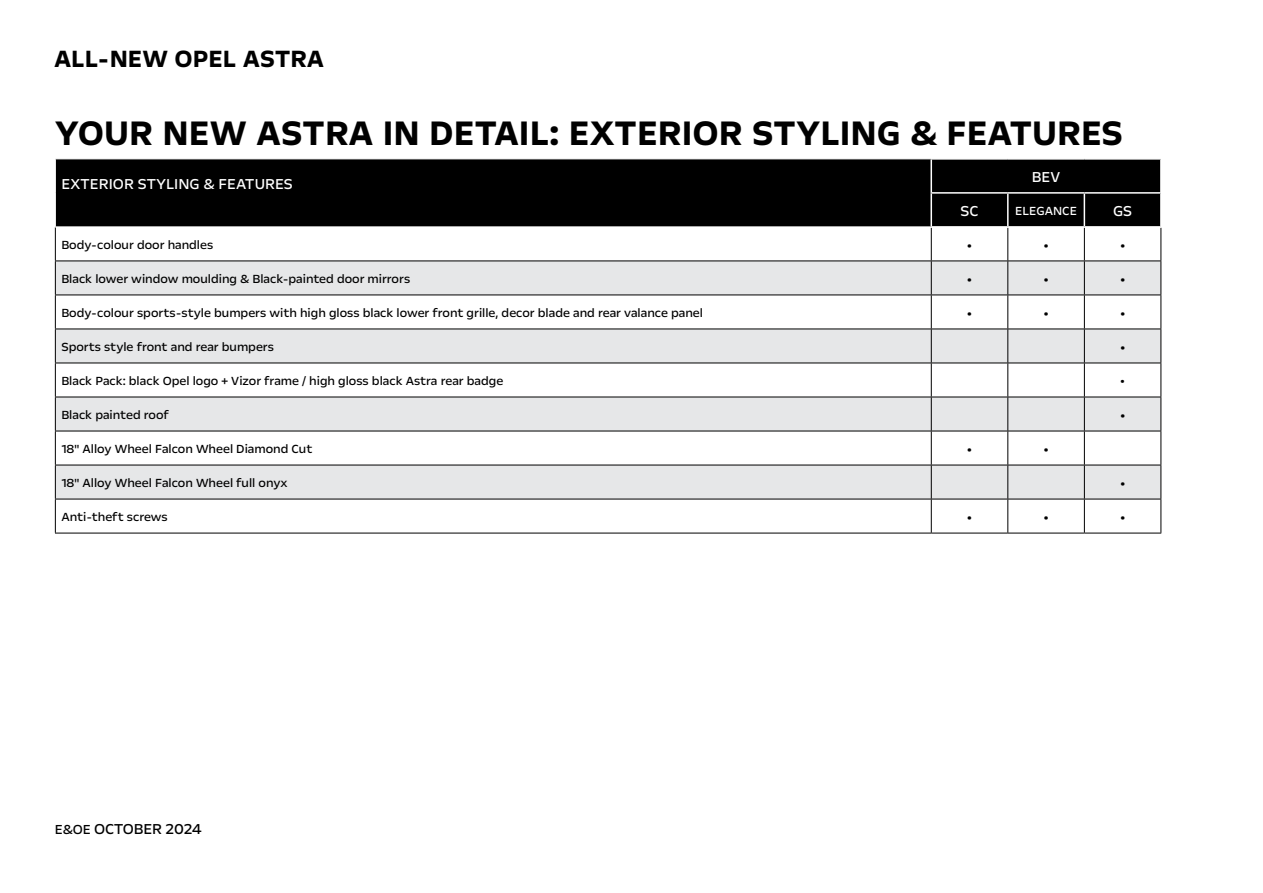
<style>
.page{position:relative;width:1263px;height:893px;background:#fff}
.page>*{position:absolute;margin:0;border:0;box-sizing:border-box;transform-origin:0 0}
.t1{font:700 39px "Opel Next";color:#000}
.t2{font:700 27px "Opel Next";color:#000}
.t3{font:18px "Opel Next";color:#000}
.t4{font:16.5px "Opel Next";color:#fff}
.t5{font:16.5px "Opel Next";letter-spacing:-.01em;color:#000}
.t6{font:13.5px "Opel Next";color:#000}
.t7{font:13.5px "Opel Next";color:#fff}
.s1{font-size:15px}
</style>
<div class="page">
<div style="left:56px;top:159px;width:1104px;height:68px;background:#000"></div>
<svg style="left:56px;top:228px;width:1104px;height:33px"></svg>
<svg style="left:56px;top:262px;width:1104px;height:237px;fill:#e6e7e8"></svg>
<svg style="left:56px;top:500px;width:1104px;height:33px"></svg>
<hr style="left:55px;top:227px;width:1px;height:34px;background:#000">
<hr style="left:931px;top:228px;width:1px;height:33px;background:#000">
<hr style="left:1007px;top:228px;width:1px;height:33px;background:#000">
<hr style="left:1084px;top:228px;width:1px;height:33px;background:#000">
<hr style="left:1160px;top:228px;width:1px;height:33px;background:#000">
<hr style="left:55px;top:261px;width:876px;height:1px;background:#000">
<hr style="left:55px;top:261px;width:1px;height:34px;background:#000">
<hr style="left:931px;top:261px;width:77px;height:1px;background:#000">
<hr style="left:931px;top:261px;width:1px;height:34px;background:#000">
<hr style="left:1008px;top:261px;width:76px;height:1px;background:#000">
<hr style="left:1007px;top:261px;width:1px;height:34px;background:#000">
<hr style="left:1084px;top:261px;width:77px;height:1px;background:#000">
<hr style="left:1084px;top:261px;width:1px;height:34px;background:#000">
<hr style="left:1160px;top:261px;width:1px;height:34px;background:#000">
<hr style="left:55px;top:295px;width:876px;height:1px;background:#000">
<hr style="left:55px;top:295px;width:1px;height:34px;background:#000">
<hr style="left:931px;top:295px;width:77px;height:1px;background:#000">
<hr style="left:931px;top:295px;width:1px;height:34px;background:#000">
<hr style="left:1008px;top:295px;width:76px;height:1px;background:#000">
<hr style="left:1007px;top:295px;width:1px;height:34px;background:#000">
<hr style="left:1084px;top:295px;width:77px;height:1px;background:#000">
<hr style="left:1084px;top:295px;width:1px;height:34px;background:#000">
<hr style="left:1160px;top:295px;width:1px;height:34px;background:#000">
<hr style="left:55px;top:329px;width:876px;height:1px;background:#000">
<hr style="left:55px;top:329px;width:1px;height:34px;background:#000">
<hr style="left:931px;top:329px;width:77px;height:1px;background:#000">
<hr style="left:931px;top:329px;width:1px;height:34px;background:#000">
<hr style="left:1008px;top:329px;width:76px;height:1px;background:#000">
<hr style="left:1007px;top:329px;width:1px;height:34px;background:#000">
<hr style="left:1084px;top:329px;width:77px;height:1px;background:#000">
<hr style="left:1084px;top:329px;width:1px;height:34px;background:#000">
<hr style="left:1160px;top:329px;width:1px;height:34px;background:#000">
<hr style="left:55px;top:363px;width:876px;height:1px;background:#000">
<hr style="left:55px;top:363px;width:1px;height:34px;background:#000">
<hr style="left:931px;top:363px;width:77px;height:1px;background:#000">
<hr style="left:931px;top:363px;width:1px;height:34px;background:#000">
<hr style="left:1008px;top:363px;width:76px;height:1px;background:#000">
<hr style="left:1007px;top:363px;width:1px;height:34px;background:#000">
<hr style="left:1084px;top:363px;width:77px;height:1px;background:#000">
<hr style="left:1084px;top:363px;width:1px;height:34px;background:#000">
<hr style="left:1160px;top:363px;width:1px;height:34px;background:#000">
<hr style="left:55px;top:397px;width:876px;height:1px;background:#000">
<hr style="left:55px;top:397px;width:1px;height:34px;background:#000">
<hr style="left:931px;top:397px;width:77px;height:1px;background:#000">
<hr style="left:931px;top:397px;width:1px;height:34px;background:#000">
<hr style="left:1008px;top:397px;width:76px;height:1px;background:#000">
<hr style="left:1007px;top:397px;width:1px;height:34px;background:#000">
<hr style="left:1084px;top:397px;width:77px;height:1px;background:#000">
<hr style="left:1084px;top:397px;width:1px;height:34px;background:#000">
<hr style="left:1160px;top:397px;width:1px;height:34px;background:#000">
<hr style="left:55px;top:431px;width:876px;height:1px;background:#000">
<hr style="left:55px;top:431px;width:1px;height:34px;background:#000">
<hr style="left:931px;top:431px;width:77px;height:1px;background:#000">
<hr style="left:931px;top:431px;width:1px;height:34px;background:#000">
<hr style="left:1008px;top:431px;width:76px;height:1px;background:#000">
<hr style="left:1007px;top:431px;width:1px;height:34px;background:#000">
<hr style="left:1084px;top:431px;width:77px;height:1px;background:#000">
<hr style="left:1084px;top:431px;width:1px;height:34px;background:#000">
<hr style="left:1160px;top:431px;width:1px;height:34px;background:#000">
<hr style="left:55px;top:465px;width:876px;height:1px;background:#000">
<hr style="left:55px;top:465px;width:1px;height:34px;background:#000">
<hr style="left:931px;top:465px;width:77px;height:1px;background:#000">
<hr style="left:931px;top:465px;width:1px;height:34px;background:#000">
<hr style="left:1008px;top:465px;width:76px;height:1px;background:#000">
<hr style="left:1007px;top:465px;width:1px;height:34px;background:#000">
<hr style="left:1084px;top:465px;width:77px;height:1px;background:#000">
<hr style="left:1084px;top:465px;width:1px;height:34px;background:#000">
<hr style="left:1160px;top:465px;width:1px;height:34px;background:#000">
<hr style="left:55px;top:499px;width:876px;height:1px;background:#000">
<hr style="left:55px;top:499px;width:1px;height:34px;background:#000">
<hr style="left:931px;top:499px;width:77px;height:1px;background:#000">
<hr style="left:931px;top:499px;width:1px;height:34px;background:#000">
<hr style="left:1008px;top:499px;width:76px;height:1px;background:#000">
<hr style="left:1007px;top:499px;width:1px;height:34px;background:#000">
<hr style="left:1084px;top:499px;width:77px;height:1px;background:#000">
<hr style="left:1084px;top:499px;width:1px;height:34px;background:#000">
<hr style="left:1160px;top:499px;width:1px;height:34px;background:#000">
<hr style="left:55px;top:533px;width:876px;height:1px;background:#000">
<hr style="left:931px;top:533px;width:77px;height:1px;background:#000">
<hr style="left:1008px;top:533px;width:76px;height:1px;background:#000">
<hr style="left:1084px;top:533px;width:77px;height:1px;background:#000">
<hr style="left:55px;top:227px;width:875px;height:1px;background:#fff">
<hr style="left:930px;top:192px;width:78px;height:2px;background:#fff">
<hr style="left:1008px;top:192px;width:76px;height:2px;background:#fff">
<hr style="left:1084px;top:192px;width:78px;height:2px;background:#fff">
<hr style="left:930px;top:158px;width:78px;height:2px;background:#fff">
<hr style="left:930px;top:160px;width:2px;height:32px;background:#fff">
<hr style="left:1008px;top:158px;width:76px;height:2px;background:#fff">
<hr style="left:1084px;top:158px;width:78px;height:2px;background:#fff">
<hr style="left:930px;top:194px;width:2px;height:32px;background:#fff">
<hr style="left:1007px;top:194px;width:1px;height:32px;background:#fff">
<hr style="left:1084px;top:194px;width:1px;height:32px;background:#fff">
<hr style="left:930px;top:226px;width:78px;height:2px;background:#fff">
<hr style="left:1008px;top:226px;width:76px;height:2px;background:#fff">
<hr style="left:1084px;top:226px;width:78px;height:2px;background:#fff">
<hr style="left:1262px;top:0;width:1px;height:89px;background:#edf0f2">
<h2 class="t2" style="left:54px;top:42px;width:272px">ALL-NEW OPEL ASTRA</h2>
<h1 class="t1" style="left:55px;top:109px;width:1069px">YOUR NEW ASTRA IN DETAIL: EXTERIOR STYLING &amp; FEATURES</h1>
<p class="t4" style="left:61px;top:174px;width:233px">EXTERIOR STYLING &amp; FEATURES</p>
<p class="t4" style="left:1032px;top:167px;width:30px">BEV</p>
<p class="t4" style="left:960px;top:201px;width:19px">SC</p>
<p class="t7" style="left:1015px;top:202px;width:63px">ELEGANCE</p>
<p class="t4" style="left:1113px;top:201px;width:21px">GS</p>
<p class="t6" style="left:61px;top:236px;width:153px">Body-colour door handles</p>
<h3 class="t3" style="left:966px;top:234px;width:8px">•</h3>
<h3 class="t3" style="left:1043px;top:234px;width:8px">•</h3>
<h3 class="t3" style="left:1119px;top:234px;width:8px">•</h3>
<p class="t6" style="left:61px;top:270px;width:350px">Black lower window moulding &amp; Black-painted door mirrors</p>
<h3 class="t3" style="left:966px;top:268px;width:8px">•</h3>
<h3 class="t3" style="left:1043px;top:268px;width:8px">•</h3>
<h3 class="t3" style="left:1119px;top:268px;width:8px">•</h3>
<p class="t6" style="left:61px;top:304px;width:643px">Body-colour sports-style bumpers with high gloss black lower front grille, decor blade and rear valance panel</p>
<h3 class="t3" style="left:966px;top:302px;width:8px">•</h3>
<h3 class="t3" style="left:1043px;top:302px;width:8px">•</h3>
<h3 class="t3" style="left:1119px;top:302px;width:8px">•</h3>
<p class="t6" style="left:61px;top:338px;width:214px">Sports style front and rear bumpers</p>
<h3 class="t3" style="left:1119px;top:336px;width:8px">•</h3>
<p class="t6" style="left:61px;top:372px;width:443px">Black Pack: black Opel logo + Vizor frame / high gloss black Astra rear badge</p>
<p class="t5" style="left:1120px;top:371px;width:8px">•</p>
<p class="t6" style="left:61px;top:406px;width:109px">Black painted roof</p>
<h3 class="t3" style="left:1119px;top:404px;width:8px">•</h3>
<p class="t6" style="left:61px;top:440px;width:253px">18" Alloy Wheel Falcon Wheel Diamond Cut</p>
<h3 class="t3" style="left:966px;top:438px;width:8px">•</h3>
<h3 class="t3" style="left:1043px;top:438px;width:8px">•</h3>
<p class="t6" style="left:61px;top:474px;width:228px">18" Alloy Wheel Falcon Wheel full onyx</p>
<h3 class="t3" style="left:1119px;top:472px;width:8px">•</h3>
<p class="t6" style="left:61px;top:508px;width:108px">Anti-theft screws</p>
<h3 class="t3" style="left:966px;top:506px;width:8px">•</h3>
<h3 class="t3" style="left:1043px;top:506px;width:8px">•</h3>
<h3 class="t3" style="left:1119px;top:506px;width:8px">•</h3>
<p class="t5" style="left:55px;top:819px;width:149px"><span class="s1">E&amp;OE</span> OCTOBER 2024</p>
</div>
